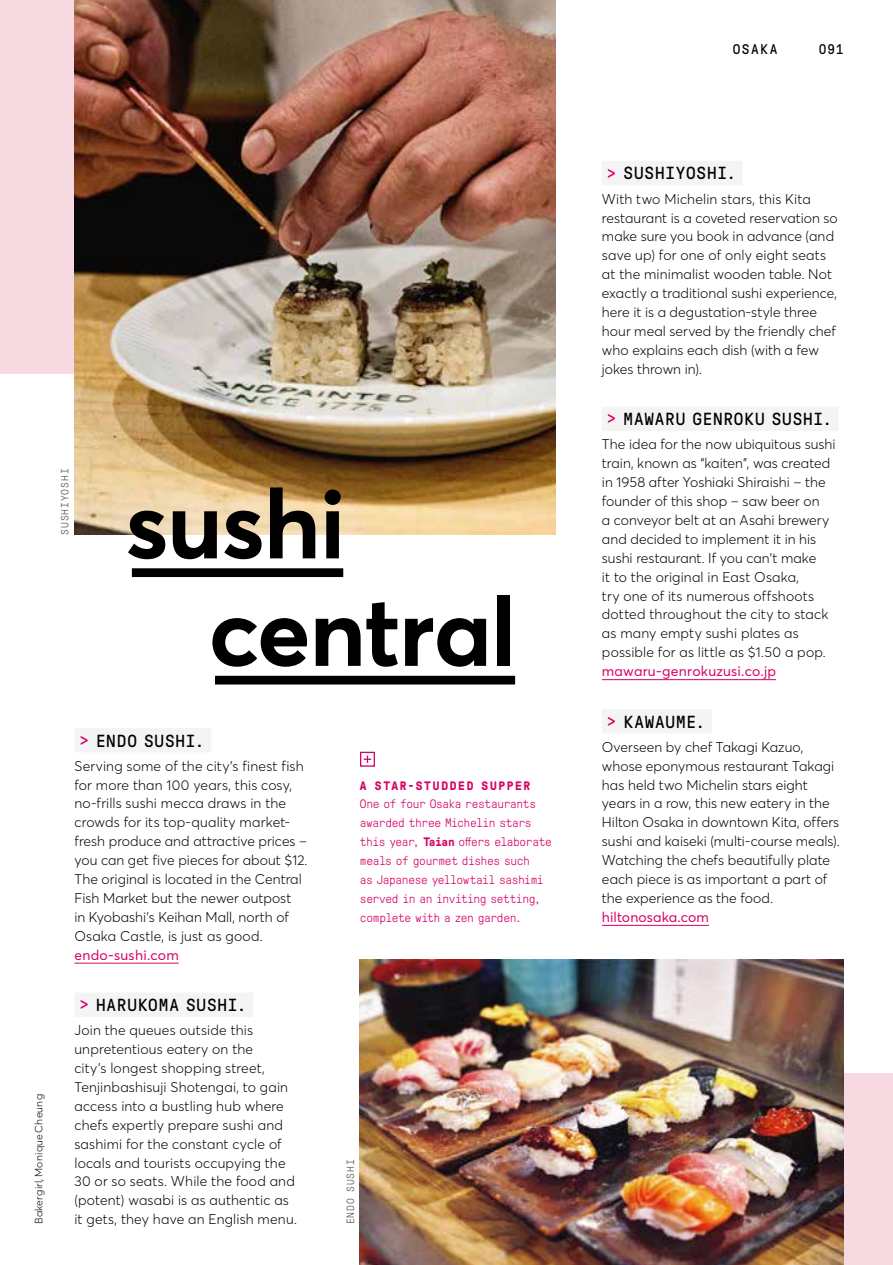
<style>
.page{position:relative;width:893px;height:1265px;background:#fff}
.page>*{position:absolute;margin:0;border:0;box-sizing:border-box;transform-origin:0 0}
.t1{font:700 96.25px/107.5px "Averta Std";letter-spacing:-.015em;color:#000}
.t2{font:17.5px "GT Pressura Mono";letter-spacing:.05em;color:#000}
.t3{font:300 14px/18.9px "Averta Std";letter-spacing:.005em;color:#000}
.t4{font:14px "Averta Std";letter-spacing:.015em;color:#d70365}
.t5{font:14px "GT Pressura Mono";letter-spacing:.1em;color:#000}
.t6{font:300 12.25px/18.9px "GT Pressura Mono";letter-spacing:-.03em;color:#d70365}
.t7{font:700 12.25px "GT Pressura Mono";letter-spacing:.14em;color:#d70365}
.t8{font:300 10.5px "Averta Std";letter-spacing:.025em;color:#000}
.t9{font:300 10.5px "GT Pressura Mono";letter-spacing:.09em;color:#575756}
.s1{color:#d70365}
.s2{font-weight:700}
</style>
<div class="page">
<div style="left:0;top:0;width:184px;height:374px;background:#f7dae1"></div>
<div style="left:708px;top:1073px;width:185px;height:192px;background:#f7dae1"></div>
<img style="left:74px;top:0;width:481px;height:535px">
<img style="left:360px;top:960px;width:483px;height:305px">
<div style="left:360px;top:752px;width:15px;height:15px;border:1px solid #d70365"></div>
<svg style="left:364px;top:756px;width:7px;height:7px"></svg>
<div style="left:132px;top:568px;width:211px;height:9px;background:#000"></div>
<div style="left:215px;top:676px;width:300px;height:9px;background:#000"></div>
<div style="left:74px;top:728px;width:137px;height:24px;background:#f4f4f4"></div>
<hr style="left:74px;top:963px;width:105px;height:1px;background:#d70365">
<div style="left:74px;top:993px;width:179px;height:24px;background:#f4f4f4"></div>
<div style="left:602px;top:161px;width:141px;height:24px;background:#f4f4f4"></div>
<div style="left:602px;top:407px;width:237px;height:24px;background:#f4f4f4"></div>
<hr style="left:602px;top:679px;width:174px;height:1px;background:#d70365">
<div style="left:602px;top:709px;width:110px;height:25px;background:#f4f4f4"></div>
<hr style="left:602px;top:925px;width:107px;height:1px;background:#d70365">
<p class="t9" style="left:59px;top:535px;width:68px;rotate:-90deg">SUSHIYOSHI</p>
<h1 class="t1" style="left:209px;top:466px;width:310px;text-indent:-83px">sushi central</h1>
<p class="t8" style="left:31px;top:1224px;width:132px;rotate:-90deg">Bakergirl, Monique Cheung</p>
<p class="t2" style="left:79px;top:731px;width:127px"><span class="s1">&gt;</span> ENDO SUSHI.</p>
<p class="t3" style="left:74px;top:756px;width:235px">Serving some of the city’s finest fish for more than 100 years, this cosy, no-frills sushi mecca draws in the crowds for its top-quality market&shy;fresh produce and attractive prices – you can get five pieces for about $12.<br>The original is located in the Central Fish Market but the newer outpost<br>in Kyobashi’s Keihan Mall, north of Osaka Castle, is just as good.</p>
<p class="t4" style="left:74px;top:945px;width:106px">endo-sushi.com</p>
<p class="t2" style="left:79px;top:996px;width:169px"><span class="s1">&gt;</span> HARUKOMA SUSHI.</p>
<p class="t3" style="left:74px;top:1020px;width:224px">Join the queues outside this unpretentious eatery on the<br>city’s longest shopping street,<br>Tenjinbashisuji Shotengai, to gain access into a bustling hub where chefs expertly prepare sushi and sashimi for the constant cycle of locals and tourists occupying the<br>30 or so seats. While the food and (potent) wasabi is as authentic as it gets, they have an English menu.</p>
<p class="t7" style="left:360px;top:779px;width:172px">A STAR-STUDDED SUPPER</p>
<p class="t6" style="left:360px;top:795px;width:193px">One of four Osaka restaurants awarded three Michelin stars this year, <span class="s2">Taian</span> offers elaborate meals of gourmet dishes such<br>as Japanese yellowtail sashimi served in an inviting setting, complete with a zen garden.</p>
<p class="t9" style="left:345px;top:1224px;width:66px;rotate:-90deg">ENDO SUSHI</p>
<p class="t5" style="left:733px;top:42px;width:46px">OSAKA</p>
<p class="t5" style="left:819px;top:42px;width:26px">091</p>
<p class="t2" style="left:607px;top:164px;width:131px"><span class="s1">&gt;</span> SUSHIYOSHI.</p>
<p class="t3" style="left:602px;top:189px;width:237px">With two Michelin stars, this Kita restaurant is a coveted reservation so make sure you book in advance (and save up) for one of only eight seats at the minimalist wooden table. Not exactly a traditional sushi experience, here it is a degustation-style three hour meal served by the friendly chef who explains each dish (with a few jokes thrown in).</p>
<p class="t2" style="left:607px;top:410px;width:227px"><span class="s1">&gt;</span> MAWARU GENROKU SUSHI.</p>
<p class="t3" style="left:602px;top:434px;width:235px">The idea for the now ubiquitous sushi train, known as “kaiten”, was created in 1958 after Yoshiaki Shiraishi – the founder of this shop – saw beer on<br>a conveyor belt at an Asahi brewery and decided to implement it in his sushi restaurant. If you can’t make<br>it to the original in East Osaka,<br>try one of its numerous offshoots dotted throughout the city to stack as many empty sushi plates as possible for as little as $1.50 a pop.</p>
<p class="t4" style="left:602px;top:662px;width:176px">mawaru-genrokuzusi.co.jp</p>
<p class="t2" style="left:607px;top:712px;width:100px"><span class="s1">&gt;</span> KAWAUME.</p>
<p class="t3" style="left:602px;top:737px;width:239px">Overseen by chef Takagi Kazuo, whose eponymous restaurant Takagi has held two Michelin stars eight years in a row, this new eatery in the Hilton Osaka in downtown Kita, offers sushi and kaiseki (multi-course meals).<br>Watching the chefs beautifully plate each piece is as important a part of the experience as the food.</p>
<p class="t4" style="left:602px;top:907px;width:108px">hiltonosaka.com</p>
</div>
